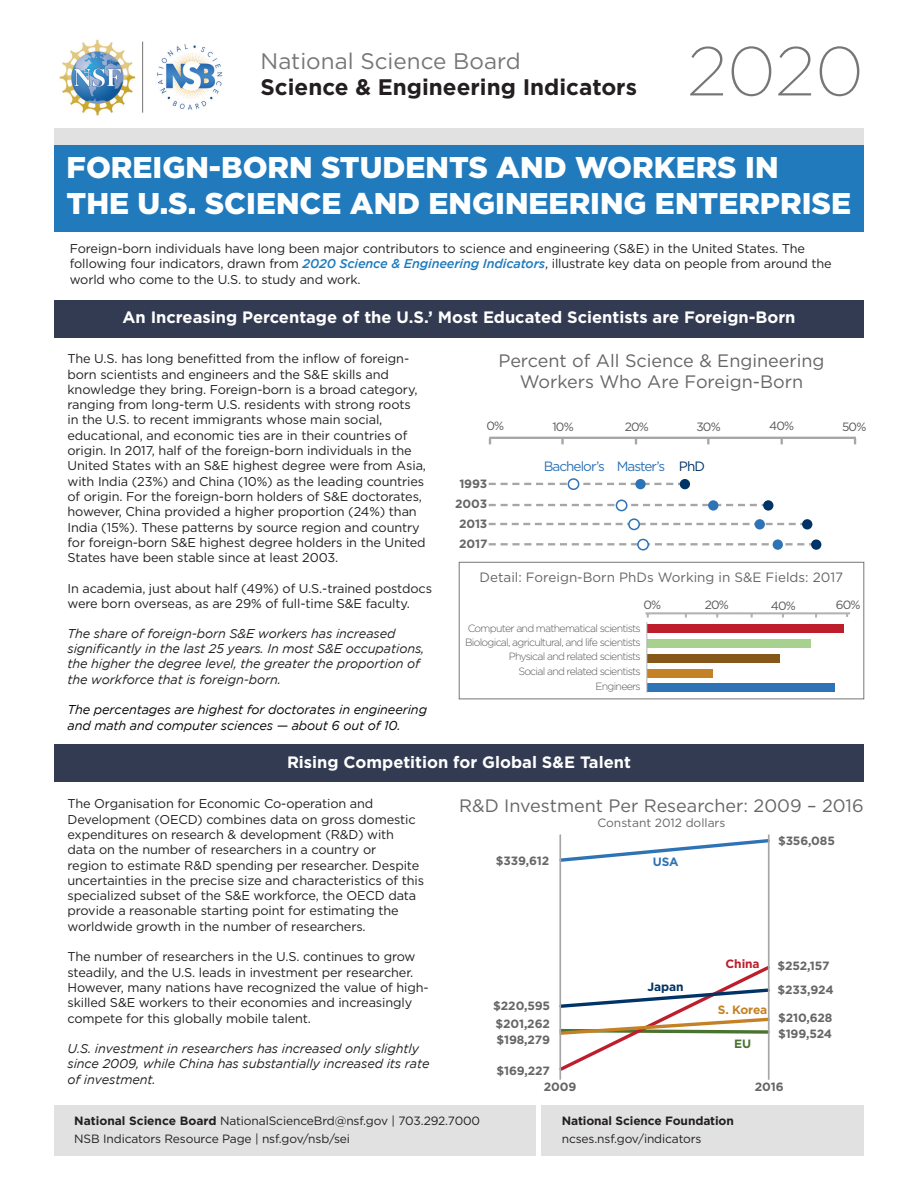
<style>
.page{position:relative;width:918px;height:1188px;background:#fff}
.page>*{position:absolute;margin:0;border:0;box-sizing:border-box;transform-origin:0 0}
.t1{font:200 69px "Gotham";color:#767676}
.t2{font:900 30px/36px "Gotham";color:#fff}
.t3{font:700 22.5px "Gotham";color:#231f20}
.t4{font:22.5px "Gotham";color:#767676}
.t5{font:18px/21px "Gotham";color:#666;text-align:center}
.t6{font:700 16.5px "Gotham";color:#fff}
.t7{font:13.5px "Gotham";color:#666}
.t8{font:13.5px "Gotham";letter-spacing:-.07em;color:#2e73b5}
.t9{font:12.75px/15.3px "Gotham";letter-spacing:-.01em;color:#231f20}
.t10{font:italic 12.75px/15.3px "Gotham";letter-spacing:-.01em;color:#231f20}
.t11{font:italic 12.75px/15.3px "Gotham";letter-spacing:-.01em;color:#040503}
.t12{font:12px/18px "Gotham";letter-spacing:-.01em;color:#231f20}
.t13{font:700 12px/20.2px "Gotham";letter-spacing:-.01em;color:#666}
.t14{font:12px "Gotham";letter-spacing:-.07em;color:#595959}
.t15{font:700 12px "Gotham";letter-spacing:-.01em;color:#231f20}
.t16{font:12px "Gotham";color:#666}
.t17{font:700 12px "Gotham";letter-spacing:-.02em;color:#c48125}
.t18{font:700 12px "Gotham";letter-spacing:-.01em;color:#036}
.t19{font:700 12px "Gotham";letter-spacing:-.01em;color:#be1d2c}
.t20{font:700 12px "Gotham";color:#2e73b5}
.t21{font:700 12px "Gotham";color:#4a732f}
.t22{font:300 10.5px/14.7px "Gotham";letter-spacing:-.07em;color:#595959;text-align:right}
.s1{font-weight:500;font-style:italic;color:#1e7bbd}
.s2{color:#036}
.s3{font-weight:700}
</style>
<div class="page">
<div style="left:54px;top:744px;width:810px;height:38px;background:#323b52"></div>
<div style="left:54px;top:128px;width:810px;height:18px;background:#e1e1e1"></div>
<div style="left:54px;top:145px;width:810px;height:86px;background:#217abc"></div>
<div style="left:54px;top:300px;width:810px;height:38px;background:#323b52"></div>
<svg style="left:489px;top:483px;width:191px;height:2px"></svg>
<svg style="left:489px;top:504px;width:274px;height:2px"></svg>
<svg style="left:489px;top:523px;width:313px;height:2px"></svg>
<svg style="left:489px;top:543px;width:322px;height:2px"></svg>
<hr style="left:489px;top:437px;width:367px;height:2px;background:#a6a6a6">
<svg style="left:561px;top:439px;width:3px;height:5px"></svg>
<svg style="left:707px;top:439px;width:3px;height:5px"></svg>
<div style="left:568px;top:479px;width:11px;height:10px;background:#fff;border-radius:50%"></div>
<div style="left:568px;top:478px;width:11px;height:12px;border:2px solid #2e73b5;border-radius:50%"></div>
<div style="left:635px;top:479px;width:11px;height:10px;background:#2e73b5;border-radius:50%"></div>
<div style="left:680px;top:479px;width:10px;height:10px;background:#036;border-radius:50%"></div>
<div style="left:616px;top:500px;width:11px;height:11px;background:#fff;border-radius:50%"></div>
<div style="left:616px;top:500px;width:11px;height:11px;border:2px solid #2e73b5;border-radius:50%"></div>
<div style="left:708px;top:500px;width:10px;height:11px;background:#2e73b5;border-radius:50%"></div>
<div style="left:763px;top:500px;width:10px;height:11px;background:#036;border-radius:50%"></div>
<div style="left:629px;top:519px;width:10px;height:10px;background:#fff;border-radius:50%"></div>
<div style="left:628px;top:518px;width:12px;height:12px;border:2px solid #2e73b5;border-radius:50%"></div>
<div style="left:638px;top:539px;width:10px;height:11px;background:#fff;border-radius:50%"></div>
<div style="left:637px;top:539px;width:12px;height:12px;border:2px solid #2e73b5;border-radius:50%"></div>
<div style="left:755px;top:519px;width:10px;height:10px;background:#2e73b5;border-radius:50%"></div>
<div style="left:773px;top:539px;width:10px;height:11px;background:#2e73b5;border-radius:50%"></div>
<div style="left:802px;top:519px;width:10px;height:10px;background:#036;border-radius:50%"></div>
<div style="left:811px;top:539px;width:10px;height:11px;background:#036;border-radius:50%"></div>
<hr style="left:645px;top:612px;width:205px;height:2px;background:#b2b2b2">
<div style="left:647px;top:625px;width:196px;height:8px;background:#be1d2c"></div>
<div style="left:647px;top:639px;width:164px;height:9px;background:#a8d18f"></div>
<div style="left:647px;top:654px;width:133px;height:9px;background:#855719"></div>
<div style="left:647px;top:669px;width:65px;height:8px;background:#c48125"></div>
<div style="left:647px;top:683px;width:188px;height:9px;background:#2e73b5"></div>
<hr style="left:646px;top:622px;width:1px;height:70px;background:#b2b2b2">
<div style="left:459px;top:562px;width:405px;height:137px;border:1px solid #767676"></div>
<img style="left:59px;top:39px;width:164px;height:77px">
<div style="left:542px;top:1105px;width:322px;height:51px;background:#e1e1e1"></div>
<div style="left:54px;top:1105px;width:482px;height:51px;background:#e1e1e1"></div>
<svg style="left:561px;top:837px;width:207px;height:27px"></svg>
<svg style="left:561px;top:963px;width:207px;height:111px"></svg>
<hr style="left:768px;top:834px;width:2px;height:246px;background:#a6a6a6">
<hr style="left:559px;top:834px;width:2px;height:246px;background:#a6a6a6">
<h3 class="t4" style="left:261px;top:47px;width:262px">National Science Board</h3>
<h3 class="t3" style="left:261px;top:72px;width:378px">Science &amp; Engineering Indicators</h3>
<h1 class="t1" style="left:687px;top:28px;width:178px">2020</h1>
<h2 class="t2" style="left:67px;top:149px;width:786px">FOREIGN-BORN STUDENTS AND WORKERS IN<br>THE U.S. SCIENCE AND ENGINEERING ENTERPRISE</h2>
<p class="t9" style="left:70px;top:241px;width:764px">Foreign-born individuals have long been major contributors to science and engineering (S&amp;E) in the United States. The following four indicators, drawn from <span class="s1">2020 Science &amp; Engineering Indicators</span>, illustrate key data on people from around the world who come to the U.S. to study and work.</p>
<p class="t6" style="left:122px;top:307px;width:675px">An Increasing Percentage of the U.S.’ Most Educated Scientists are Foreign-Born</p>
<h3 class="t5" style="left:498px;top:349px;width:328px">Percent of All Science &amp; Engineering<br>Workers Who Are Foreign-Born</h3>
<p class="t9" style="left:68px;top:351px;width:360px">The U.S. has long benefitted from the inflow of foreign&shy;born scientists and engineers and the S&amp;E skills and knowledge they bring. Foreign-born is a broad category, ranging from long-term U.S. residents with strong roots<br>in the U.S. to recent immigrants whose main social, educational, and economic ties are in their countries of origin. In 2017, half of the foreign-born individuals in the United States with an S&amp;E highest degree were from Asia, with India (23%) and China (10%) as the leading countries of origin. For the foreign-born holders of S&amp;E doctorates, however, China provided a higher proportion (24%) than India (15%). These patterns by source region and country for foreign-born S&amp;E highest degree holders in the United States have been stable since at least 2003.</p>
<p class="t9" style="left:68px;top:580px;width:366px">In academia, just about half (49%) of U.S.-trained postdocs were born overseas, as are 29% of full-time S&amp;E faculty.</p>
<p class="t10" style="left:68px;top:626px;width:358px">The share of foreign-born S&amp;E workers has increased significantly in the last 25 years. In most S&amp;E occupations, the higher the degree level, the greater the proportion of the workforce that is foreign-born.</p>
<p class="t11" style="left:68px;top:702px;width:361px">The percentages are highest for doctorates in engineering and math and computer sciences — about 6 out of 10.</p>
<p class="t14" style="left:486px;top:419px;width:19px">0%</p>
<p class="t14" style="left:553px;top:419px;width:23px">10%</p>
<p class="t14" style="left:625px;top:419px;width:26px">20%</p>
<p class="t14" style="left:696px;top:419px;width:26px">30%</p>
<p class="t14" style="left:769px;top:419px;width:26px">40%</p>
<p class="t14" style="left:842px;top:419px;width:26px">50%</p>
<p class="t8" style="left:544px;top:457px;width:163px">Bachelor’s Master’s <span class="s2">PhD</span></p>
<p class="t13" style="left:455px;top:473px;width:34px;text-align:center">1993<br>2003<br>2013<br>2017</p>
<p class="t7" style="left:480px;top:569px;width:365px">Detail: Foreign-Born PhDs Working in S&amp;E Fields: 2017</p>
<p class="t22" style="left:465px;top:621px;width:177px">Computer and mathematical scientists<br>Biological, agricultural, and life scientists<br>Physical and related scientists<br>Social and related scientists<br>Engineers</p>
<p class="t14" style="left:643px;top:597px;width:19px">0%</p>
<p class="t14" style="left:705px;top:597px;width:26px">20%</p>
<p class="t14" style="left:771px;top:598px;width:26px">40%</p>
<p class="t14" style="left:836px;top:597px;width:26px">60%</p>
<p class="t6" style="left:287px;top:751px;width:345px">Rising Competition for Global S&amp;E Talent</p>
<h3 class="t5" style="left:459px;top:795px;width:406px">R&amp;D Investment Per Researcher: 2009 – 2016</h3>
<p class="t16" style="left:598px;top:815px;width:129px">Constant 2012 dollars</p>
<p class="t13" style="left:778px;top:831px;width:58px">$356,085</p>
<p class="t9" style="left:68px;top:796px;width:358px">The Organisation for Economic Co-operation and Development (OECD) combines data on gross domestic expenditures on research &amp; development (R&amp;D) with data on the number of researchers in a country or<br>region to estimate R&amp;D spending per researcher. Despite uncertainties in the precise size and characteristics of this specialized subset of the S&amp;E workforce, the OECD data provide a reasonable starting point for estimating the worldwide growth in the number of researchers.</p>
<p class="t9" style="left:68px;top:949px;width:363px">The number of researchers in the U.S. continues to grow steadily, and the U.S. leads in investment per researcher.<br>However, many nations have recognized the value of high&shy;skilled S&amp;E workers to their economies and increasingly compete for this globally mobile talent.</p>
<p class="t10" style="left:68px;top:1041px;width:364px">U.S. investment in researchers has increased only slightly since 2009, while China has substantially increased its rate of investment.</p>
<p class="t13" style="left:496px;top:851px;width:55px">$339,612</p>
<p class="t20" style="left:653px;top:854px;width:27px">USA</p>
<p class="t19" style="left:726px;top:956px;width:36px">China</p>
<p class="t17" style="left:718px;top:1001px;width:51px">S. Korea</p>
<p class="t13" style="left:778px;top:956px;width:53px">$252,157</p>
<p class="t18" style="left:648px;top:979px;width:38px">Japan</p>
<p class="t13" style="left:778px;top:980px;width:58px">$233,924</p>
<p class="t13" style="left:493px;top:998px;width:58px;line-height:16.8px;text-align:justify">$220,595 $201,262 $198,279</p>
<p class="t13" style="left:544px;top:1063px;width:34px;line-height:16px;text-indent:-47px">$169,227<br>2009</p>
<p class="t13" style="left:778px;top:1009px;width:56px;line-height:16.2px">$210,628 $199,524</p>
<p class="t21" style="left:734px;top:1036px;width:18px">EU</p>
<p class="t13" style="left:755px;top:1077px;width:30px">2016</p>
<p class="t12" style="left:74px;top:1112px;width:407px"><span class="s3">National Science Board</span> NationalScienceBrd@nsf.gov | 703.292.7000<br>NSB Indicators Resource Page | nsf.gov/nsb/sei</p>
<p class="t15" style="left:562px;top:1113px;width:174px">National Science Foundation</p>
<p class="t12" style="left:562px;top:1130px;width:141px">ncses.nsf.gov/indicators</p>
</div>
